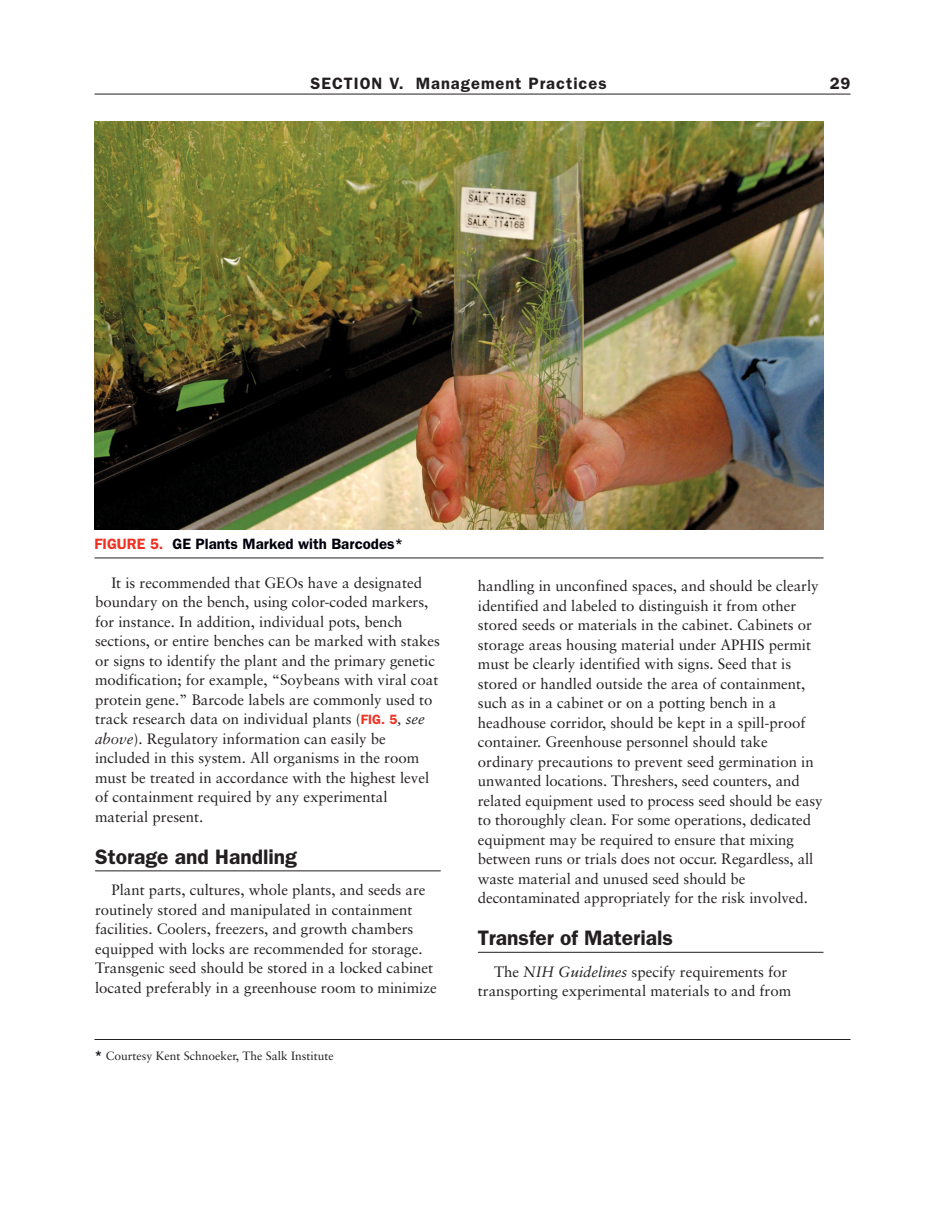
<style>
.page{position:relative;width:945px;height:1215px;background:#fff}
.page>*{position:absolute;margin:0;border:0;box-sizing:border-box;transform-origin:0 0}
.t1{font:600 21px "Franklin Gothic";color:#231f20}
.t2{font:600 16.5px "Franklin Gothic";letter-spacing:.06em;color:#231f20}
.t3{font:15px/19.5px "Sabon";color:#231f20}
.t4{font:600 15px "Franklin Gothic";color:#00000d}
.t5{font:12px "Sabon";color:#231f20}
.s1{color:#ef3122}
.s2{font-family:"Franklin Gothic";font-weight:600;font-size:13.5px;color:#ef3122}
.s3{font-style:italic}
.s4{font-family:"Franklin Gothic";font-weight:600;font-size:13.5px;color:#00000d}
</style>
<div class="page">
<hr style="left:94px;top:94px;width:756px;height:1px;background:#231f20">
<hr style="left:95px;top:871px;width:346px;height:1px;background:#231f20">
<hr style="left:478px;top:952px;width:346px;height:1px;background:#231f20">
<hr style="left:94px;top:1039px;width:756px;height:1px;background:#231f20">
<img style="left:94px;top:122px;width:730px;height:407px">
<hr style="left:94px;top:558px;width:730px;height:1px;background:#231f20">
<p class="t2" style="left:311px;top:78px;width:298px">SECTION V. Management Practices</p>
<p class="t2" style="left:830px;top:78px;width:22px">29</p>
<p class="t4" style="left:94px;top:538px;width:311px"><span class="s1">FIGURE 5.</span> GE Plants Marked with Barcodes*</p>
<p class="t3" style="left:95px;top:574px;width:346px;text-indent:16px">It is recommended that GEOs have a designated boundary on the bench, using color-coded markers, for instance. In addition, individual pots, bench sections, or entire benches can be marked with stakes or signs to identify the plant and the primary genetic modification; for example, “Soybeans with viral coat protein gene.” Barcode labels are commonly used to track research data on individual plants (<span class="s2">FIG. 5</span><span class="s3">, see above</span>). Regulatory information can easily be included in this system. All organisms in the room must be treated in accordance with the highest level of containment required by any experimental material present.</p>
<h1 class="t1" style="left:95px;top:849px;width:203px">Storage and Handling</h1>
<p class="t3" style="left:95px;top:882px;width:343px;text-indent:16px">Plant parts, cultures, whole plants, and seeds are routinely stored and manipulated in containment facilities. Coolers, freezers, and growth chambers equipped with locks are recommended for storage.<br>Transgenic seed should be stored in a locked cabinet located preferably in a greenhouse room to minimize</p>
<p class="t5" style="left:94px;top:1050px;width:241px"><span class="s4">*</span> Courtesy Kent Schnoeker, The Salk Institute</p>
<p class="t3" style="left:478px;top:578px;width:346px">handling in unconfined spaces, and should be clearly identified and labeled to distinguish it from other stored seeds or materials in the cabinet. Cabinets or storage areas housing material under APHIS permit must be clearly identified with signs. Seed that is stored or handled outside the area of containment, such as in a cabinet or on a potting bench in a headhouse corridor, should be kept in a spill-proof container. Greenhouse personnel should take ordinary precautions to prevent seed germination in unwanted locations. Threshers, seed counters, and related equipment used to process seed should be easy to thoroughly clean. For some operations, dedicated equipment may be required to ensure that mixing between runs or trials does not occur. Regardless, all waste material and unused seed should be decontaminated appropriately for the risk involved.</p>
<h1 class="t1" style="left:478px;top:931px;width:197px">Transfer of Materials</h1>
<p class="t3" style="left:478px;top:963px;width:315px;text-align:right">The <span class="s3">NIH Guidelines</span> specify requirements for transporting experimental materials to and from</p>
</div>
